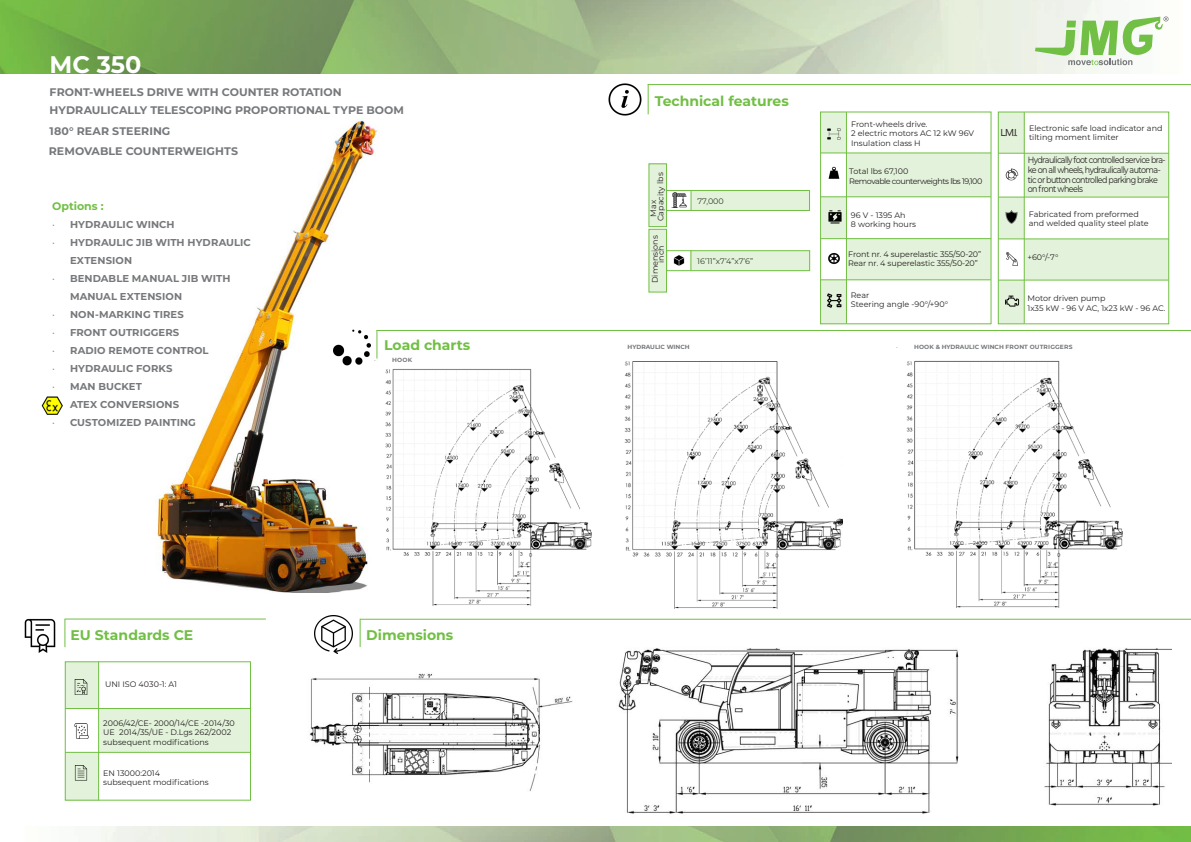
<style>
.page{position:relative;width:1191px;height:842px;background:#fff}
.page>*{position:absolute;margin:0;border:0;box-sizing:border-box;transform-origin:0 0}
.t1{font:700 24px "Montserrat";color:#fff}
.t2{font:700 14px "Montserrat";color:#71bf44}
.t3{font:700 11px "Montserrat";letter-spacing:.005em;color:#76787b}
.t4{font:700 11px "Montserrat";color:#71bf44}
.t5{font:700 10px/18px "Montserrat";letter-spacing:.01em;color:#76787b}
.t6{font:10px "Leelawadee UI";color:#231f20}
.t7{font:9px/9.6px "Montserrat";letter-spacing:-.07em;color:#231f20;scale:.89 1}
.t8{font:8px/9.6px "Montserrat";color:#231f20}
.t9{font:8px "Montserrat";letter-spacing:-.06em;color:#231f20}
.t10{font:700 6px "Montserrat";letter-spacing:.02em;color:#76787b}
.t11{font:700 6px "Montserrat";color:#76787b}
.t12{font:300 6px "Montserrat";color:#76787b}
.s1{font-weight:300}
</style>
<div class="page">
<img style="left:0;top:0;width:1169px;height:74px">
<img style="left:101px;top:826px;width:1090px;height:16px">
<img style="left:157px;top:118px;width:222px;height:475px">
<img style="left:376px;top:352px;width:215px;height:253px">
<div style="left:666px;top:250px;width:144px;height:21px;border:1px solid #71bf44"></div>
<div style="left:666px;top:190px;width:143px;height:21px;border:1px solid #71bf44"></div>
<img style="left:906px;top:360px;width:216px;height:247px">
<img style="left:624px;top:361px;width:218px;height:247px">
<hr style="left:648px;top:84px;width:543px;height:1px;background:#71bf44">
<svg style="left:1035px;top:16px;width:133px;height:49px"></svg>
<hr style="left:647px;top:84px;width:1px;height:30px;background:#71bf44">
<hr style="left:376px;top:330px;width:815px;height:1px;background:#71bf44">
<svg style="left:376px;top:330px;width:1px;height:29px"></svg>
<hr style="left:360px;top:619px;width:831px;height:1px;background:#71bf44">
<svg style="left:360px;top:619px;width:1px;height:28px"></svg>
<img style="left:315px;top:615px;width:37px;height:38px">
<hr style="left:65px;top:618px;width:201px;height:1px;background:#71bf44">
<svg style="left:64px;top:619px;width:1px;height:28px"></svg>
<img style="left:24px;top:618px;width:32px;height:35px">
<div style="left:820px;top:112px;width:26px;height:41px;background:#e3f2da"></div>
<div style="left:846px;top:153px;width:144px;height:44px;background:#e3f2da"></div>
<div style="left:820px;top:197px;width:26px;height:42px;background:#e3f2da"></div>
<div style="left:846px;top:239px;width:144px;height:41px;background:#e3f2da"></div>
<div style="left:820px;top:280px;width:26px;height:44px;background:#e3f2da"></div>
<div style="left:998px;top:112px;width:26px;height:41px;background:#e3f2da"></div>
<div style="left:1024px;top:153px;width:144px;height:44px;background:#e3f2da"></div>
<div style="left:998px;top:197px;width:26px;height:42px;background:#e3f2da"></div>
<div style="left:998px;top:280px;width:26px;height:44px;background:#e3f2da"></div>
<div style="left:1024px;top:239px;width:144px;height:41px;background:#e3f2da"></div>
<div style="left:820px;top:112px;width:171px;height:212px;border:1px solid #71bf44"></div>
<hr style="left:820px;top:153px;width:171px;height:1px;background:#71bf44">
<hr style="left:820px;top:197px;width:170px;height:1px;background:#71bf44">
<hr style="left:846px;top:112px;width:1px;height:211px;background:#71bf44">
<hr style="left:820px;top:280px;width:170px;height:1px;background:#71bf44">
<hr style="left:820px;top:238px;width:171px;height:1px;background:#71bf44">
<img style="left:828px;top:166px;width:12px;height:13px">
<img style="left:828px;top:211px;width:14px;height:13px">
<img style="left:828px;top:253px;width:12px;height:12px">
<img style="left:827px;top:293px;width:15px;height:15px">
<div style="left:998px;top:112px;width:171px;height:212px;border:1px solid #71bf44"></div>
<hr style="left:998px;top:153px;width:170px;height:1px;background:#71bf44">
<hr style="left:998px;top:197px;width:170px;height:1px;background:#71bf44">
<hr style="left:1024px;top:112px;width:1px;height:212px;background:#71bf44">
<hr style="left:998px;top:280px;width:170px;height:1px;background:#71bf44">
<hr style="left:998px;top:239px;width:170px;height:1px;background:#71bf44">
<img style="left:1005px;top:168px;width:14px;height:13px">
<img style="left:1005px;top:211px;width:13px;height:13px">
<img style="left:1006px;top:252px;width:12px;height:14px">
<img style="left:1005px;top:295px;width:14px;height:12px">
<img style="left:827px;top:128px;width:14px;height:12px">
<img style="left:333px;top:328px;width:38px;height:38px">
<img style="left:41px;top:396px;width:22px;height:19px">
<div style="left:649px;top:164px;width:17px;height:63px;background:#e3f2da"></div>
<div style="left:649px;top:230px;width:17px;height:62px;background:#e3f2da"></div>
<div style="left:648px;top:164px;width:19px;height:63px;border:1px solid #71bf44"></div>
<svg style="left:690px;top:250px;width:1px;height:20px"></svg>
<img style="left:673px;top:255px;width:12px;height:11px">
<img style="left:671px;top:193px;width:15px;height:15px">
<div style="left:648px;top:229px;width:19px;height:63px;border:1px solid #71bf44"></div>
<div style="left:691px;top:191px;width:118px;height:20px;background:#e3f2da"></div>
<div style="left:691px;top:251px;width:118px;height:20px;background:#e3f2da"></div>
<div style="left:65px;top:661px;width:186px;height:139px;border:1px solid #71bf44"></div>
<div style="left:65px;top:662px;width:33px;height:47px;background:#e3f2da"></div>
<div style="left:99px;top:708px;width:152px;height:44px;background:#e3f2da"></div>
<div style="left:65px;top:752px;width:33px;height:48px;background:#e3f2da"></div>
<hr style="left:65px;top:708px;width:186px;height:1px;background:#71bf44">
<hr style="left:65px;top:752px;width:186px;height:1px;background:#71bf44">
<hr style="left:98px;top:661px;width:1px;height:139px;background:#71bf44">
<img style="left:74px;top:680px;width:14px;height:14px">
<img style="left:74px;top:724px;width:15px;height:15px">
<img style="left:74px;top:766px;width:14px;height:15px">
<img style="left:618px;top:648px;width:553px;height:166px">
<img style="left:310px;top:673px;width:263px;height:118px">
<img style="left:608px;top:83px;width:34px;height:33px">
<p class="t1" style="left:50px;top:47px;width:93px">MC 350</p>
<p class="t3" style="left:50px;top:84px;width:294px">FRONT-WHEELS DRIVE WITH COUNTER ROTATION</p>
<p class="t3" style="left:50px;top:102px;width:356px">HYDRAULICALLY TELESCOPING PROPORTIONAL TYPE BOOM</p>
<p class="t3" style="left:50px;top:124px;width:122px">180° REAR STEERING</p>
<p class="t3" style="left:49px;top:143px;width:191px">REMOVABLE COUNTERWEIGHTS</p>
<p class="t4" style="left:52px;top:198px;width:53px">Options :</p>
<p class="t5" style="left:52px;top:215px;width:124px"><span class="s1">•</span> HYDRAULIC WINCH</p>
<p class="t5" style="left:70px;top:233px;width:182px;text-indent:-18px"><span class="s1">•</span> HYDRAULIC JIB WITH HYDRAULIC<br>EXTENSION</p>
<p class="t5" style="left:70px;top:269px;width:162px;text-indent:-18px"><span class="s1">•</span> BENDABLE MANUAL JIB WITH<br>MANUAL EXTENSION</p>
<p class="t5" style="left:52px;top:305px;width:133px"><span class="s1">•</span> NON-MARKING TIRES</p>
<p class="t5" style="left:52px;top:323px;width:129px"><span class="s1">•</span> FRONT OUTRIGGERS</p>
<p class="t5" style="left:52px;top:341px;width:158px"><span class="s1">•</span> RADIO REMOTE CONTROL</p>
<p class="t5" style="left:52px;top:359px;width:122px"><span class="s1">•</span> HYDRAULIC FORKS</p>
<p class="t5" style="left:52px;top:377px;width:91px"><span class="s1">•</span> MAN BUCKET</p>
<p class="t5" style="left:52px;top:395px;width:129px"><span class="s1">•</span> ATEX CONVERSIONS</p>
<p class="t5" style="left:52px;top:413px;width:145px"><span class="s1">•</span> CUSTOMIZED PAINTING</p>
<p class="t2" style="left:384px;top:335px;width:88px">Load charts</p>
<p class="t12" style="left:374px;top:356px;width:3px">•</p>
<p class="t11" style="left:392px;top:356px;width:21px">HOOK</p>
<p class="t2" style="left:71px;top:625px;width:124px">EU Standards CE</p>
<p class="t2" style="left:366px;top:625px;width:88px">Dimensions</p>
<p class="t8" style="left:105px;top:679px;width:73px">UNI ISO 4030-1: A1</p>
<p class="t8" style="left:103px;top:718px;width:133px">2006/42/CE- 2000/14/CE -2014/30<br>UE 2014/35/UE - D.Lgs 262/2002</p>
<p class="t8" style="left:103px;top:737px;width:107px">subsequent modifications</p>
<p class="t8" style="left:103px;top:767px;width:58px">EN 13000:2014</p>
<p class="t8" style="left:103px;top:777px;width:107px">subsequent modifications</p>
<p class="t2" style="left:655px;top:91px;width:136px">Technical features</p>
<p class="t8" style="left:655px;top:221px;width:51px;rotate:-90deg">Capacity lbs</p>
<p class="t8" style="left:656px;top:263px;width:19px;rotate:-90deg">inch</p>
<p class="t8" style="left:648px;top:217px;width:18px;rotate:-90deg">Max</p>
<p class="t8" style="left:650px;top:283px;width:50px;rotate:-90deg">Dimensions</p>
<p class="t8" style="left:697px;top:196px;width:28px">77,000</p>
<p class="t8" style="left:697px;top:256px;width:57px">16’11”x7’4”x7’6”</p>
<p class="t11" style="left:627px;top:342px;width:64px">HYDRAULIC WINCH</p>
<p class="t8" style="left:851px;top:119px;width:78px">Front-wheels drive.</p>
<p class="t8" style="left:851px;top:128px;width:124px">2 electric motors AC 12 kW 96V</p>
<p class="t8" style="left:851px;top:138px;width:71px">Insulation class H</p>
<p class="t8" style="left:849px;top:166px;width:61px">Total lbs 67,100</p>
<p class="t9" style="left:849px;top:175px;width:135px">Removable counterweights lbs 19,100</p>
<p class="t8" style="left:851px;top:210px;width:56px">96 V - 1395 Ah</p>
<p class="t8" style="left:851px;top:220px;width:67px">8 working hours</p>
<p class="t8" style="left:848px;top:249px;width:134px">Front nr. 4 superelastic 355/50-20”</p>
<p class="t8" style="left:848px;top:258px;width:131px">Rear nr. 4 superelastic 355/50-20”</p>
<p class="t8" style="left:851px;top:290px;width:20px">Rear</p>
<p class="t8" style="left:851px;top:299px;width:99px">Steering angle -90°/+90°</p>
<p class="t6" style="left:1000px;top:126px;width:19px">L.M.I.</p>
<p class="t8" style="left:1029px;top:123px;width:135px">Electronic safe load indicator and tilting moment limiter</p>
<p class="t7" style="left:1027px;top:155px;width:156px">Hydraulically foot controlled service bra&shy;ke on all wheels, hydraulically automa&shy;tic or button controlled parking brake on front wheels</p>
<p class="t8" style="left:1028px;top:209px;width:111px">Fabricated from preformed</p>
<p class="t8" style="left:1028px;top:218px;width:121px">and welded quality steel plate</p>
<p class="t8" style="left:1027px;top:252px;width:32px">+60°/-7°</p>
<p class="t8" style="left:1027px;top:293px;width:80px">Motor driven pump</p>
<p class="t8" style="left:1027px;top:303px;width:140px">1x35 kW - 96 V AC, 1x23 kW - 96 AC.</p>
<p class="t12" style="left:896px;top:343px;width:3px">•</p>
<p class="t10" style="left:914px;top:342px;width:160px">HOOK &amp; HYDRAULIC WINCH FRONT OUTRIGGERS</p>
</div>
